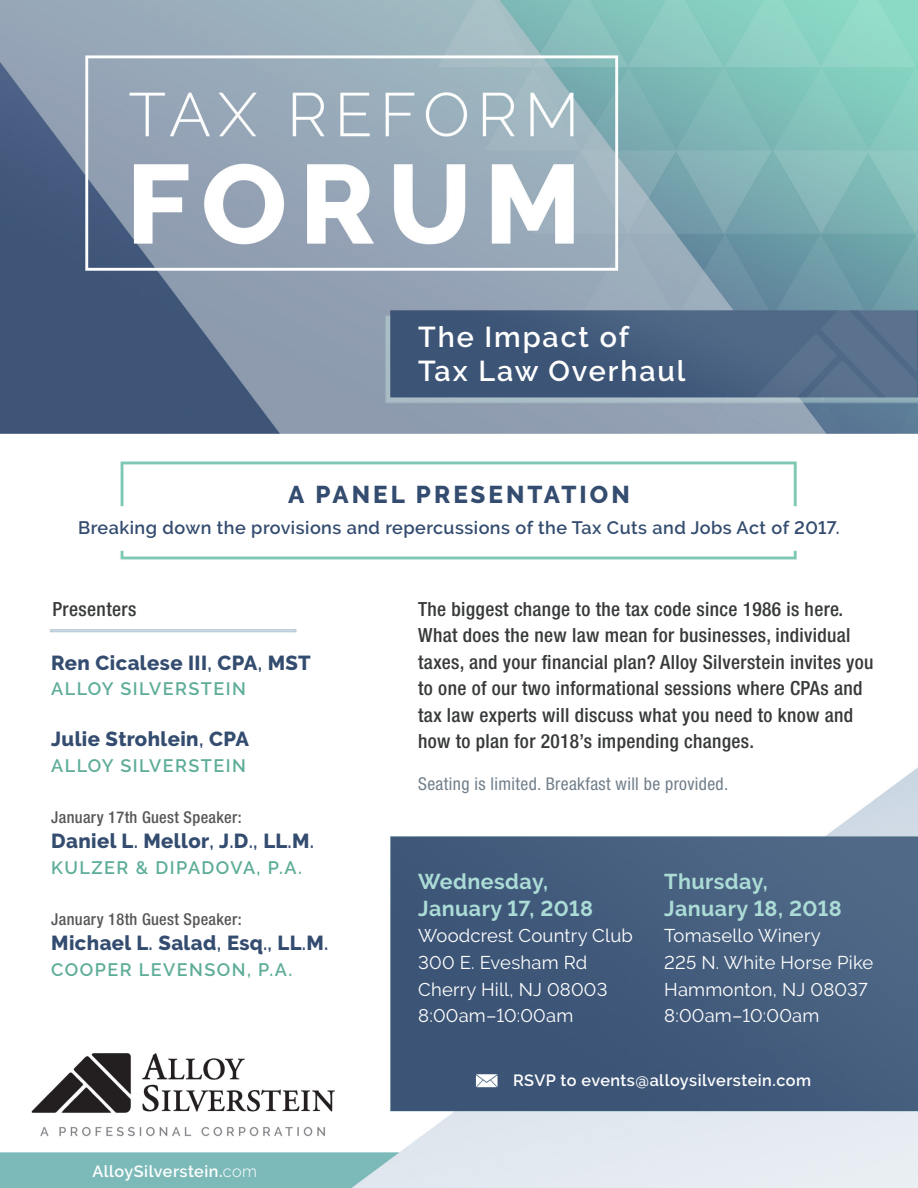
<style>
.page{position:relative;width:918px;height:1188px;background:#fff}
.page>*{position:absolute;margin:0;border:0;box-sizing:border-box;transform-origin:0 0}
.t1{font:600 28.65px/33.5px "Raleway";letter-spacing:.065em;color:#fff}
.t2{font:800 24.3px "Raleway";letter-spacing:.125em;color:#334c6f}
.t3{font:700 21.45px/26.7px "Raleway";letter-spacing:.02em;color:#abdcd6}
.t4{font:800 20.25px "Raleway";letter-spacing:.02em;color:#334c6f}
.t5{font:500 condensed 19.5px/26.4px "Helvetica Neue";letter-spacing:.015em;color:#37393a}
.t6{font:18.45px/26.7px "Raleway";letter-spacing:.01em;color:#fff}
.t7{font:600 18px "Raleway";letter-spacing:.08em;color:#5ead99}
.t8{font:600 18px "Raleway";letter-spacing:.025em;color:#334c6f}
.t9{font:condensed 17.7px "Helvetica Neue";letter-spacing:.02em;color:#717f8b}
.t10{font:500 condensed 16.35px "Helvetica Neue";letter-spacing:.02em;color:#565759}
.t11{font:600 16.2px "Raleway";letter-spacing:.03em;color:#fff}
.s1{font-weight:600}
.s2{font-weight:300}
</style>
<div class="page">
<img style="left:0;top:0;width:918px;height:1188px">
<h1 class="t1" style="left:418px;top:321px;width:269px">The Impact of<br>Tax Law Overhaul</h1>
<p class="t2" style="left:288px;top:480px;width:343px">A PANEL PRESENTATION</p>
<p class="t8" style="left:78px;top:517px;width:763px">Breaking down the provisions and repercussions of the Tax Cuts and Jobs Act of 2017.</p>
<p class="t5" style="left:52px;top:596px;width:85px">Presenters</p>
<p class="t5" style="left:418px;top:596px;width:457px">The biggest change to the tax code since 1986 is here.<br>What does the new law mean for businesses, individual taxes, and your financial plan? Alloy Silverstein invites you to one of our two informational sessions where CPAs and tax law experts will discuss what you need to know and how to plan for 2018’s impending changes.</p>
<p class="t9" style="left:418px;top:774px;width:312px">Seating is limited. Breakfast will be provided.</p>
<p class="t4" style="left:51px;top:651px;width:261px">Ren Cicalese III<span class="s1">,</span> CPA<span class="s1">,</span> MST</p>
<p class="t7" style="left:51px;top:678px;width:196px">ALLOY SILVERSTEIN</p>
<p class="t4" style="left:51px;top:727px;width:199px">Julie Strohlein<span class="s1">,</span> CPA</p>
<p class="t7" style="left:51px;top:755px;width:196px">ALLOY SILVERSTEIN</p>
<p class="t10" style="left:51px;top:807px;width:192px">January 17th Guest Speaker:</p>
<p class="t4" style="left:51px;top:829px;width:265px">Daniel L<span class="s1">.</span> Mellor<span class="s1">,</span> J<span class="s1">.</span>D<span class="s1">.,</span> LL<span class="s1">.</span>M<span class="s1">.</span></p>
<p class="t7" style="left:51px;top:857px;width:252px">KULZER &amp; DIPADOVA, P.A.</p>
<p class="t10" style="left:51px;top:909px;width:192px">January 18th Guest Speaker:</p>
<p class="t4" style="left:51px;top:931px;width:279px">Michael L<span class="s1">.</span> Salad<span class="s1">,</span> Esq<span class="s1">.,</span> LL<span class="s1">.</span>M<span class="s1">.</span></p>
<p class="t7" style="left:51px;top:959px;width:243px">COOPER LEVENSON, P.A.</p>
<p class="t3" style="left:418px;top:868px;width:176px">Wednesday,<br>January 17, 2018</p>
<p class="t6" style="left:418px;top:922px;width:216px">Woodcrest Country Club<br>300 E. Evesham Rd<br>Cherry Hill, NJ 08003<br>8:00am–10:00am</p>
<p class="t3" style="left:664px;top:868px;width:179px">Thursday,<br>January 18, 2018</p>
<p class="t6" style="left:664px;top:922px;width:211px">Tomasello Winery<br>225 N. White Horse Pike<br>Hammonton, NJ 08037<br>8:00am–10:00am</p>
<p class="t11" style="left:92px;top:1162px;width:166px">AlloySilverstein.<span class="s2">com</span></p>
<p class="t11" style="left:513px;top:1071px;width:300px">RSVP to events@alloysilverstein.com</p>
</div>
